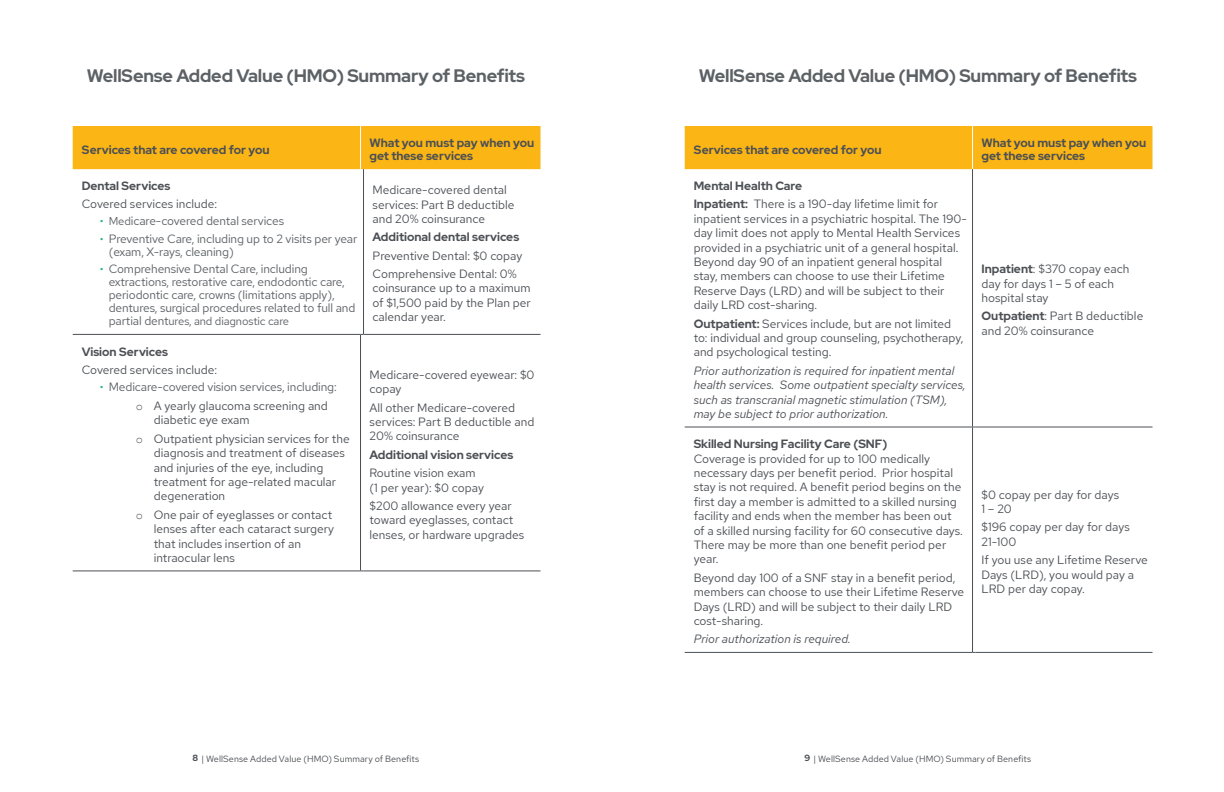
<style>
.page{position:relative;width:1224px;height:792px;background:#fff}
.page>*{position:absolute;margin:0;border:0;box-sizing:border-box;transform-origin:0 0}
.t1{font:700 18px "Red Hat Display";letter-spacing:-.01em;color:#5c6165}
.t2{font:12px/14.4px "Red Hat Text";color:#4b4f54}
.t3{font:12px/13px "Red Hat Text";letter-spacing:-.01em;color:#5c6165}
.t4{font:700 12px/12.9px "Red Hat Display";color:#4b4f54}
.t5{font:italic 12px/14.4px "Red Hat Text";color:#4b4f54}
.t6{font:11.2px "Red Hat Text";letter-spacing:-.01em;color:#5c6165}
.t7{font:9px "Red Hat Text";letter-spacing:.01em;color:#4b4f54}
.s1{font-size:11.2px;color:#25b474}
.s2{font-size:11.2px}
.s3{font-size:12px}
.s4{font-family:"Courier New";color:#4b4f54}
.s5{color:#4b4f54}
.s6{font-family:"Courier New"}
.s7{font-family:"Red Hat Display";font-weight:700}
</style>
<div class="page">
<div style="left:73px;top:126px;width:468px;height:43px;background:#fbb515"></div>
<hr style="left:360px;top:126px;width:1px;height:43px;background:#fff">
<hr style="left:363px;top:169px;width:1px;height:165px;background:#4b4f54">
<hr style="left:73px;top:334px;width:288px;height:1px;background:#4b4f54">
<hr style="left:360px;top:335px;width:1px;height:236px;background:#4b4f54">
<hr style="left:364px;top:334px;width:177px;height:1px;background:#4b4f54">
<hr style="left:73px;top:571px;width:288px;height:1px;background:#4b4f54">
<hr style="left:364px;top:571px;width:177px;height:1px;background:#4b4f54">
<div style="left:685px;top:126px;width:468px;height:43px;background:#fbb515"></div>
<hr style="left:972px;top:126px;width:1px;height:43px;background:#fff">
<hr style="left:972px;top:169px;width:1px;height:258px;background:#4b4f54">
<hr style="left:685px;top:427px;width:288px;height:1px;background:#4b4f54">
<hr style="left:972px;top:427px;width:1px;height:225px;background:#4b4f54">
<hr style="left:976px;top:427px;width:177px;height:1px;background:#4b4f54">
<hr style="left:685px;top:652px;width:288px;height:1px;background:#4b4f54">
<hr style="left:976px;top:652px;width:177px;height:1px;background:#4b4f54">
<h1 class="t1" style="left:87px;top:64px;width:440px">WellSense Added Value (HMO) Summary of Benefits</h1>
<h1 class="t1" style="left:699px;top:64px;width:440px">WellSense Added Value (HMO) Summary of Benefits</h1>
<p class="t4" style="left:82px;top:143px;width:189px">Services that are covered for you</p>
<p class="t4" style="left:370px;top:136px;width:166px">What you must pay when you get these services</p>
<p class="t4" style="left:82px;top:179px;width:90px">Dental Services</p>
<p class="t2" style="left:82px;top:197px;width:137px">Covered services include:</p>
<p class="t3" style="left:100px;top:215px;width:186px"><span class="s1">•</span> <span class="s2">Med</span>icare-covered dental services</p>
<p class="t3" style="left:109px;top:232px;width:250px;text-indent:-9px"><span class="s1">•</span> Preventive Care, including up to 2 visits per year (exam, X-rays, cleaning)</p>
<p class="t3" style="left:109px;top:263px;width:248px;text-indent:-9px"><span class="s1">•</span> Comprehensive Dental Care, including extractions, restorative care, endodontic care, periodontic care, crowns (limitations apply), dentures, surgical procedures related to full and</p>
<p class="t6" style="left:109px;top:314px;width:182px"><span class="s3">partial dent</span>ures, and diagnostic care</p>
<p class="t2" style="left:373px;top:183px;width:144px">Medicare-covered dental services: Part B deductible and 20% coinsurance</p>
<p class="t4" style="left:373px;top:231px;width:148px">Additional dental services</p>
<p class="t2" style="left:373px;top:246px;width:151px;line-height:18.4px">Preventive Dental: $0 copay<br>Comprehensive Dental: 0%</p>
<p class="t2" style="left:373px;top:281px;width:160px;text-align:justify">coinsurance up to a maximum of $1,500 paid by the Plan per calendar year.</p>
<p class="t4" style="left:82px;top:345px;width:88px">Vision Services</p>
<p class="t2" style="left:82px;top:362px;width:137px">Covered services include:</p>
<p class="t3" style="left:136px;top:377px;width:203px;line-height:18.9px;text-indent:-36px"><span class="s1">•</span> Medicare-covered vision services, including: <span class="s4">o</span> <span class="s5">A yearly glaucoma screening and</span></p>
<p class="t2" style="left:136px;top:411px;width:215px;line-height:18.4px;text-indent:18px">diabetic eye exam<br><span class="s6">o</span> Outpatient physician services for the</p>
<p class="t2" style="left:154px;top:446px;width:193px">diagnosis and treatment of diseases and injuries of the eye, including treatment for age-related macular degeneration</p>
<p class="t2" style="left:154px;top:507px;width:182px;text-indent:-18px"><span class="s6">o</span> One pair of eyeglasses or contact lenses after each cataract surgery that includes insertion of an intraocular lens</p>
<p class="t2" style="left:370px;top:367px;width:167px">Medicare-covered eyewear: $0 copay</p>
<p class="t2" style="left:370px;top:400px;width:166px">All other Medicare-covered services: Part B deductible and<br>20% coinsurance</p>
<p class="t4" style="left:370px;top:448px;width:145px">Additional vision services</p>
<p class="t2" style="left:370px;top:466px;width:116px">Routine vision exam (1 per year): $0 copay</p>
<p class="t2" style="left:370px;top:498px;width:156px">$200 allowance every year toward eyeglasses, contact lenses, or hardware upgrades</p>
<p class="t4" style="left:694px;top:143px;width:189px">Services that are covered for you</p>
<p class="t4" style="left:982px;top:136px;width:166px">What you must pay when you get these services</p>
<p class="t4" style="left:694px;top:179px;width:110px">Mental Health Care</p>
<p class="t2" style="left:694px;top:197px;width:275px"><span class="s7">Inpatient:</span> There is a 190-day lifetime limit for inpatient services in a psychiatric hospital. The 190- day limit does not apply to Mental Health Services provided in a psychiatric unit of a general hospital.<br>Beyond day 90 of an inpatient general hospital stay, members can choose to use their Lifetime Reserve Days (LRD) and will be subject to their daily LRD cost-sharing.</p>
<p class="t2" style="left:694px;top:316px;width:271px"><span class="s7">Outpatient:</span> Services include, but are not limited to: individual and group counseling, psychotherapy, and psychological testing.</p>
<p class="t5" style="left:694px;top:363px;width:274px">Prior authorization is required for inpatient mental health services. Some outpatient specialty services, such as transcranial magnetic stimulation (TSM), may be subject to prior authorization.</p>
<p class="t2" style="left:982px;top:262px;width:149px"><span class="s7">Inpatient</span>: $370 copay each day for days 1 – 5 of each hospital stay</p>
<p class="t2" style="left:982px;top:309px;width:163px"><span class="s7">Outpatient</span>: Part B deductible and 20% coinsurance</p>
<p class="t4" style="left:694px;top:437px;width:195px">Skilled Nursing Facility Care (SNF)</p>
<p class="t2" style="left:694px;top:451px;width:271px">Coverage is provided for up to 100 medically necessary days per benefit period. Prior hospital stay is not required. A benefit period begins on the first day a member is admitted to a skilled nursing facility and ends when the member has been out of a skilled nursing facility for 60 consecutive days.<br>There may be more than one benefit period per year.</p>
<p class="t2" style="left:694px;top:570px;width:272px">Beyond day 100 of a SNF stay in a benefit period, members can choose to use their Lifetime Reserve Days (LRD) and will be subject to their daily LRD cost-sharing.</p>
<p class="t5" style="left:694px;top:632px;width:159px">Prior authorization is required.</p>
<p class="t2" style="left:982px;top:487px;width:139px">$0 copay per day for days<br>1 – 20</p>
<p class="t2" style="left:982px;top:520px;width:150px">$196 copay per day for days<br>21-100</p>
<p class="t2" style="left:982px;top:553px;width:168px">If you use any Lifetime Reserve<br>Days (LRD), you would pay a<br>LRD per day copay.</p>
<p class="t7" style="left:193px;top:752px;width:228px"><span class="s7">8</span> | WellSense Added Value (HMO) Summary of Benefits</p>
<p class="t7" style="left:805px;top:752px;width:228px"><span class="s7">9</span> | WellSense Added Value (HMO) Summary of Benefits</p>
</div>
